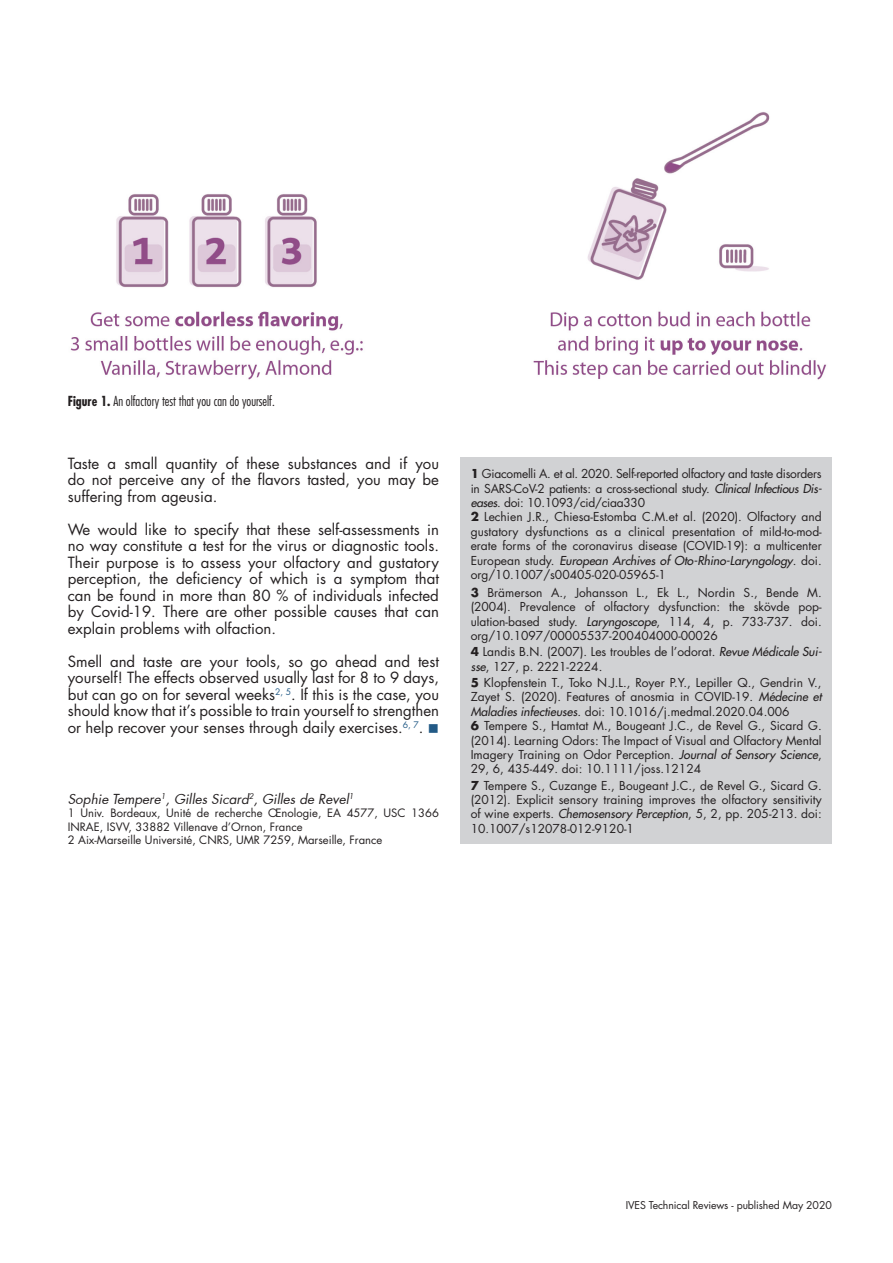
<style>
.page{position:relative;width:893px;height:1263px;background:#fff}
.page>*{position:absolute;margin:0;border:0;box-sizing:border-box;transform-origin:0 0}
.t1{font:15px/16.5px "Futura";color:#231f20;text-align:justify}
.t2{font:300 condensed 13.5px "Futura";color:#231f20}
.t3{font:italic 13.5px "Futura";color:#231f20}
.t4{font:12px/14.4px "Futura";color:#231f20;text-align:justify}
.t5{font:11.25px/13.5px "Futura";color:#231f20}
.t6{font:10.5px "Futura";letter-spacing:-.01em;color:#231f20}
.s1{font-weight:700}
.s2{color:#225a86}
.s3{font-style:italic}
</style>
<div class="page">
<div style="left:461px;top:457px;width:371px;height:387px;background:#d1d2d4"></div>
<img style="left:70px;top:112px;width:757px;height:268px">
<p class="t2" style="left:68px;top:393px;width:209px"><span class="s1">Figure 1.</span> An olfactory test that you can do yourself.</p>
<p class="t1" style="left:68px;top:455px;width:373px">Taste a small quantity of these substances and if you do not perceive any of the flavors tasted, you may be suffering from ageusia.</p>
<p class="t1" style="left:68px;top:521px;width:373px">We would like to specify that these self-assessments in no way constitute a test for the virus or diagnostic tools.<br>Their purpose is to assess your olfactory and gustatory perception, the deficiency of which is a symptom that can be found in more than 80 % of individuals infected by Covid-19. There are other possible causes that can explain problems with olfaction.</p>
<p class="t1" style="left:68px;top:653px;width:373px">Smell and taste are your tools, so go ahead and test yourself! The effects observed usually last for 8 to 9 days, but can go on for several weeks<sup>2,</sup> <sup>5</sup>. If this is the case, you should know that it’s possible to train yourself to strengthen or help recover your senses through daily exercises.<sup>6,</sup> <sup>7</sup>. <span class="s2">■</span></p>
<p class="t3" style="left:68px;top:789px;width:288px">Sophie Tempere<sup>1</sup>, Gilles Sicard<sup>2</sup>, Gilles de Revel<sup>1</sup></p>
<p class="t5" style="left:68px;top:806px;width:373px">1 Univ. Bordeaux, Unité de recherche Œnologie, EA 4577, USC 1366<br>INRAE, ISVV, 33882 Villenave d’Ornon, France</p>
<p class="t5" style="left:68px;top:833px;width:316px">2 Aix-Marseille Université, CNRS, UMR 7259, Marseille, France</p>
<p class="t4" style="left:471px;top:466px;width:352px"><span class="s1">1</span> Giacomelli A. et al. 2020. Self-reported olfactory and taste disorders in SARS-CoV-2 patients: a cross-sectional study. <span class="s3">Clinical Infectious Dis&shy;eases</span>. doi: 10.1093/cid/ciaa330</p>
<p class="t4" style="left:471px;top:509px;width:352px"><span class="s1">2</span> Lechien J.R., Chiesa‑Estomba C.M.et al. (2020). Olfactory and gustatory dysfunctions as a clinical presentation of mild‑to‑mod&shy;erate forms of the coronavirus disease (COVID‑19): a multicenter European study. <span class="s3">European Archives of Oto-Rhino-Laryngology</span>. doi. org/10.1007/s00405-020-05965-1</p>
<p class="t4" style="left:471px;top:585px;width:352px"><span class="s1">3</span> Brämerson A., Johansson L., Ek L., Nordin S., Bende M. (2004). Prevalence of olfactory dysfunction: the skövde pop&shy;ulation-based study. <span class="s3">Laryngoscope</span>, 114, 4, p. 733-737. doi. org/10.1097/00005537-200404000-00026</p>
<p class="t4" style="left:471px;top:644px;width:352px"><span class="s1">4</span> Landis B.N. (2007). Les troubles de l’odorat. <span class="s3">Revue Médicale Sui&shy;sse</span>, 127, p. 2221-2224.</p>
<p class="t4" style="left:471px;top:675px;width:352px"><span class="s1">5</span> Klopfenstein T., Toko N.J.L., Royer P.Y., Lepiller Q., Gendrin V., Zayet S. (2020). Features of anosmia in COVID-19. <span class="s3">Médecine et Maladies infectieuses</span>. doi: 10.1016/j.medmal.2020.04.006</p>
<p class="t4" style="left:471px;top:718px;width:352px"><span class="s1">6</span> Tempere S., Hamtat M., Bougeant J.C., de Revel G., Sicard G. (2014). Learning Odors: The Impact of Visual and Olfactory Mental Imagery Training on Odor Perception. <span class="s3">Journal of Sensory Science</span>, 29, 6, 435-449. doi: 10.1111/joss.12124</p>
<p class="t4" style="left:471px;top:778px;width:353px"><span class="s1">7</span> Tempere S., Cuzange E., Bougeant J.C., de Revel G., Sicard G. (2012). Explicit sensory training improves the olfactory sensitivity of wine experts. <span class="s3">Chemosensory Perception</span>, 5, 2, pp. 205-213. doi:<br>10.1007/s12078-012-9120-1</p>
<p class="t6" style="left:626px;top:1197px;width:208px">IVES Technical Reviews - published May 2020</p>
</div>
